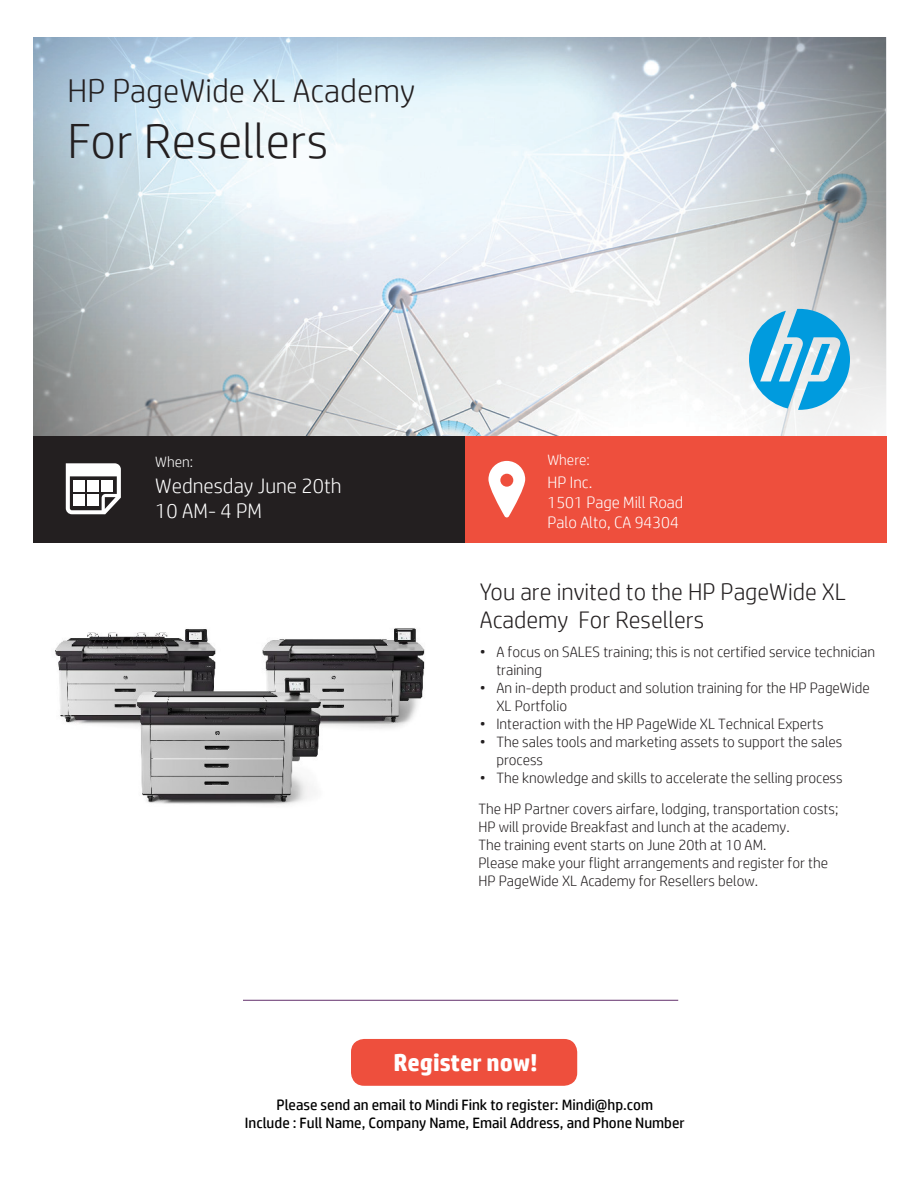
<style>
.page{position:relative;width:918px;height:1188px;background:#fff}
.page>*{position:absolute;margin:0;border:0;box-sizing:border-box;transform-origin:0 0}
.t1{font:300 49.5px "HP Simplified";letter-spacing:.005em;color:#231f20}
.t2{font:300 33px "HP Simplified";letter-spacing:.005em;color:#231f20}
.t3{font:700 24.45px "HP Simplified";color:#fff}
.t4{font:300 24px/28.8px "HP Simplified";color:#231f20}
.t5{font:300 21px/25.2px "HP Simplified";color:#fff}
.t6{font:300 16.5px/19.8px "HP Simplified";color:#fff}
.t7{font:300 15px/18px "HP Simplified";color:#231f20}
.t8{font:15px/18px "HP Simplified";color:#000;text-align:center}
.t9{font:300 15px "HP Simplified";color:#fff}
</style>
<div class="page">
<img style="left:55px;top:628px;width:370px;height:177px">
<img style="left:33px;top:38px;width:853px;height:397px">
<svg style="left:627px;top:166px;width:260px;height:270px"></svg>
<div style="left:351px;top:1039px;width:226px;height:47px;background:#ee4f3d;border-radius:13px"></div>
<hr style="left:243px;top:1000px;width:435px;height:1px;background:#62306b">
<div style="left:458px;top:436px;width:429px;height:107px;background:#ee4f3d"></div>
<div style="left:33px;top:436px;width:432px;height:107px;background:#231f20"></div>
<svg style="left:66px;top:463px;width:55px;height:51px"></svg>
<svg style="left:488px;top:461px;width:37px;height:56px"></svg>
<svg style="left:749px;top:309px;width:101px;height:101px;background:#6ec0e3"></svg>
<p class="t2" style="left:68px;top:72px;width:349px">HP PageWide XL Academy</p>
<p class="t1" style="left:68px;top:113px;width:263px">For Resellers</p>
<p class="t9" style="left:155px;top:453px;width:39px">When:</p>
<h3 class="t5" style="left:155px;top:473px;width:188px">Wednesday June 20th<br>10 AM- 4 PM</h3>
<p class="t9" style="left:548px;top:452px;width:44px">Where:</p>
<p class="t6" style="left:548px;top:472px;width:137px">HP Inc.<br>1501 Page Mill Road<br>Palo Alto, CA 94304</p>
<p class="t4" style="left:480px;top:577px;width:368px">You are invited to the HP PageWide XL<br>Academy For Resellers</p>
<p class="t7" style="left:496px;top:642px;width:380px;text-indent:-16px">• A focus on SALES training; this is not certified service technician training</p>
<p class="t7" style="left:496px;top:678px;width:375px;text-indent:-16px">• An in-depth product and solution training for the HP PageWide<br>XL Portfolio</p>
<p class="t7" style="left:480px;top:714px;width:345px">• Interaction with the HP PageWide XL Technical Experts</p>
<p class="t7" style="left:496px;top:732px;width:347px;text-indent:-16px">• The sales tools and marketing assets to support the sales process</p>
<p class="t7" style="left:480px;top:768px;width:364px">• The knowledge and skills to accelerate the selling process</p>
<p class="t7" style="left:478px;top:800px;width:361px">The HP Partner covers airfare, lodging, transportation costs; HP will provide Breakfast and lunch at the academy.<br>The training event starts on June 20th at 10 AM.<br>Please make your flight arrangements and register for the HP PageWide XL Academy for Resellers below.</p>
<p class="t3" style="left:394px;top:1048px;width:146px">Register now!</p>
<p class="t8" style="left:245px;top:1096px;width:441px">Please send an email to Mindi Fink to register: Mindi@hp.com<br>Include : Full Name, Company Name, Email Address, and Phone Number</p>
</div>
